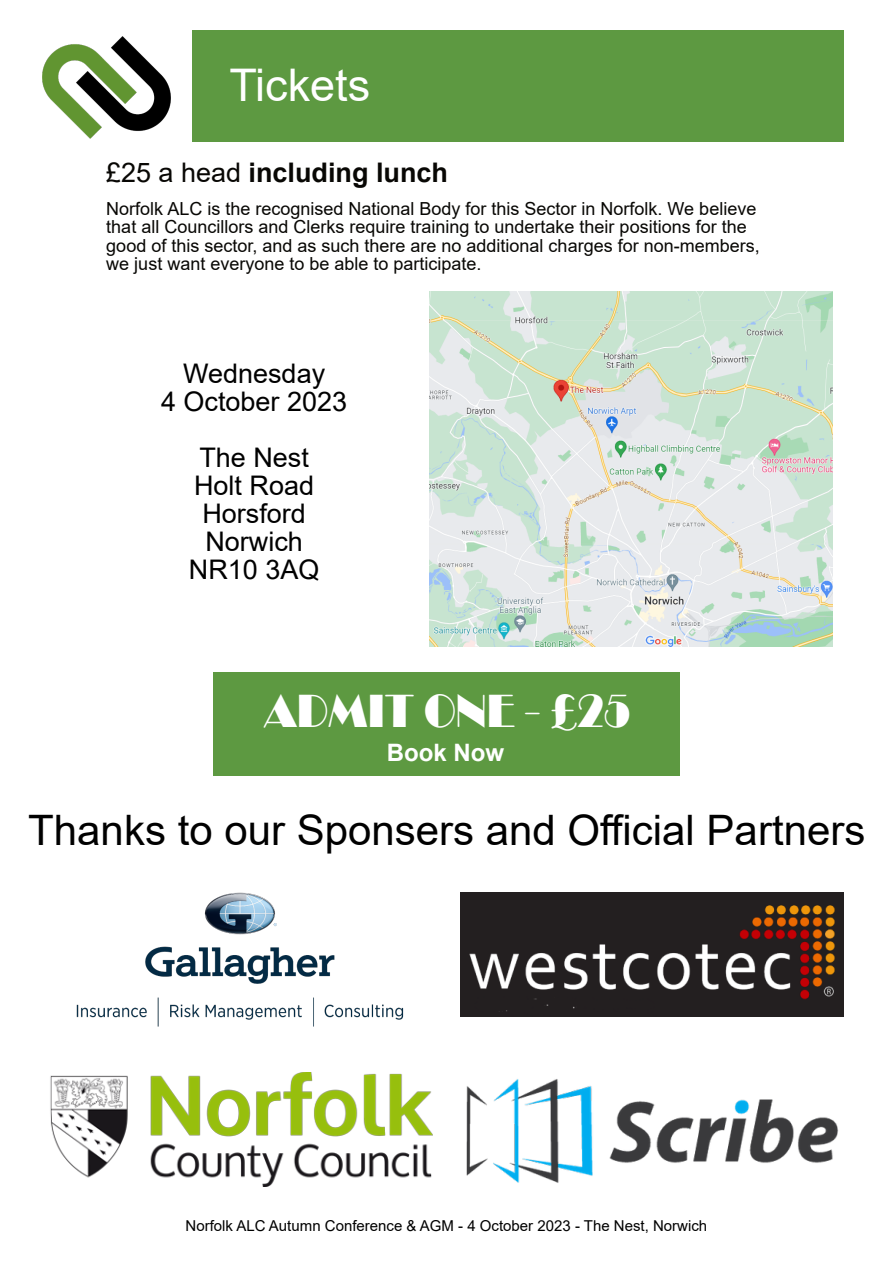
<style>
.page{position:relative;width:893px;height:1263px;background:#fff}
.page>*{position:absolute;margin:0;border:0;box-sizing:border-box;transform-origin:0 0}
.t1{font:48px "Broadway";color:#fff;scale:.87 1}
.t2{font:45px "Arial";color:#fff}
.t3{font:42px "Arial";color:#000}
.t4{font:27px/27.9px "Arial";color:#000;text-align:center}
.t5{font:700 27px "Arial";color:#080704}
.t6{font:700 24px "Arial";color:#fff}
.t7{font:18px/18.6px "Arial";color:#080704}
.t8{font:15px "Arial";color:#000}
.s1{font-weight:400}
</style>
<div class="page">
<img style="left:50px;top:1073px;width:382px;height:114px">
<img style="left:466px;top:1079px;width:373px;height:104px">
<img style="left:461px;top:893px;width:383px;height:123px">
<div style="left:192px;top:30px;width:651px;height:112px;background:#5d9941"></div>
<img style="left:42px;top:36px;width:129px;height:103px">
<div style="left:213px;top:672px;width:467px;height:104px;background:#5d9941"></div>
<img style="left:430px;top:292px;width:403px;height:354px">
<img style="left:76px;top:892px;width:328px;height:135px">
<h2 class="t2" style="left:229px;top:68px;width:142px">Tickets</h2>
<h3 class="t5" style="left:106px;top:163px;width:344px"><span class="s1">£25 a head</span> including lunch</h3>
<p class="t7" style="left:106px;top:201px;width:655px">Norfolk ALC is the recognised National Body for this Sector in Norfolk. We believe that all Councillors and Clerks require training to undertake their positions for the good of this sector, and as such there are no additional charges for non-members, we just want everyone to be able to participate.</p>
<h3 class="t4" style="left:161px;top:362px;width:188px">Wednesday<br>4 October 2023</h3>
<h3 class="t4" style="left:189px;top:446px;width:132px">The Nest<br>Holt Road<br>Horsford<br>Norwich<br>NR10 3AQ</h3>
<h1 class="t1" style="left:264px;top:682px;width:423px">ADMIT ONE - £25</h1>
<h3 class="t6" style="left:387px;top:743px;width:119px">Book Now</h3>
<h3 class="t3" style="left:28px;top:814px;width:839px">Thanks to our Sponsers and Official Partners</h3>
<p class="t8" style="left:186px;top:1220px;width:523px">Norfolk ALC Autumn Conference &amp; AGM - 4 October 2023 - The Nest, Norwich</p>
</div>
